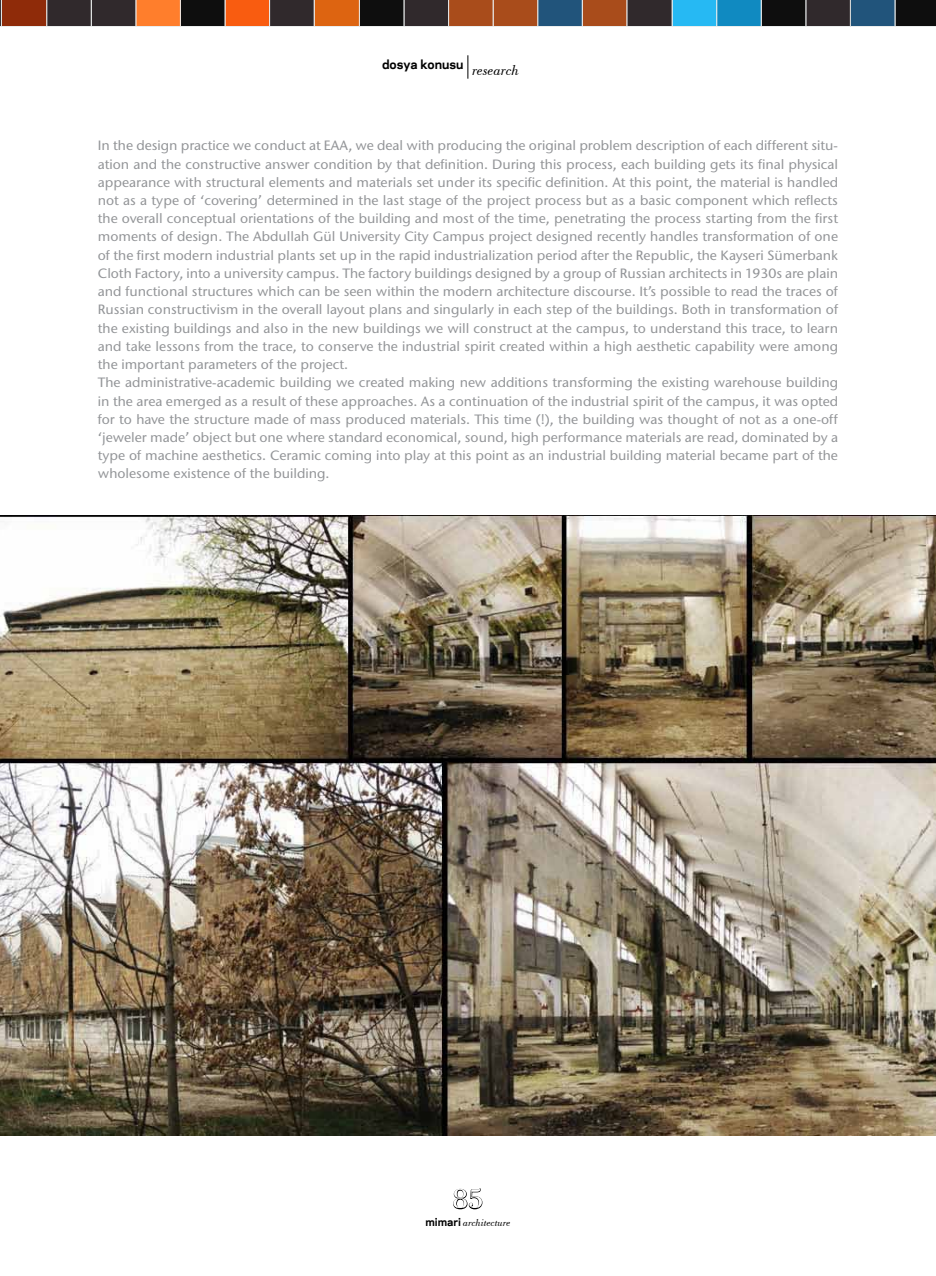
<style>
.page{position:relative;width:936px;height:1276px;background:#fff}
.page>*{position:absolute;margin:0;border:0;box-sizing:border-box;transform-origin:0 0}
.t1{font:30px "Bodoni BT";color:#fff}
.t2{font:500 13.5px/18.3px "Stone Sans ITC Std";color:#939598}
.t3{font:700 12px "Galaxie Polaris";color:#000}
.t4{font:italic 10.5px "Bodoni BT";color:#000}
.s1{font-family:"Bodoni BT";font-weight:400;font-style:italic;font-size:15px}
.s2{font-family:"Galaxie Polaris";font-weight:700;font-style:normal}
</style>
<div class="page">
<svg style="left:453px;top:1188px;width:30px;height:21px"></svg>
<img style="left:0;top:515px;width:935px;height:620px">
<svg style="left:0;top:0;width:935px;height:27px"></svg>
<svg style="left:467px;top:55px;width:1px;height:24px"></svg>
<p class="t3" style="left:382px;top:57px;width:139px">dosya konusu <span class="s1">research</span></p>
<p class="t2" style="left:98px;top:136px;width:741px">In the design practice we conduct at EAA, we deal with producing the original problem description of each different situ&shy;ation and the constructive answer condition by that definition. During this process, each building gets its final physical appearance with structural elements and materials set under its specific definition. At this point, the material is handled not as a type of ‘covering’ determined in the last stage of the project process but as a basic component which reflects the overall conceptual orientations of the building and most of the time, penetrating the process starting from the first moments of design. The Abdullah Gül University City Campus project designed recently handles transformation of one of the first modern industrial plants set up in the rapid industrialization period after the Republic, the Kayseri Sümerbank Cloth Factory, into a university campus. The factory buildings designed by a group of Russian architects in 1930s are plain and functional structures which can be seen within the modern architecture discourse. It’s possible to read the traces of Russian constructivism in the overall layout plans and singularly in each step of the buildings. Both in transformation of the existing buildings and also in the new buildings we will construct at the campus, to understand this trace, to learn and take lessons from the trace, to conserve the industrial spirit created within a high aesthetic capability were among the important parameters of the project.<br>The administrative-academic building we created making new additions transforming the existing warehouse building in the area emerged as a result of these approaches. As a continuation of the industrial spirit of the campus, it was opted for to have the structure made of mass produced materials. This time (!), the building was thought of not as a one-off ‘jeweler made’ object but one where standard economical, sound, high performance materials are read, dominated by a type of machine aesthetics. Ceramic coming into play at this point as an industrial building material became part of the wholesome existence of the building.</p>
<h1 class="t1" style="left:453px;top:1180px;width:31px">85</h1>
<p class="t4" style="left:425px;top:1216px;width:87px"><span class="s2">mimari</span> architecture</p>
</div>
